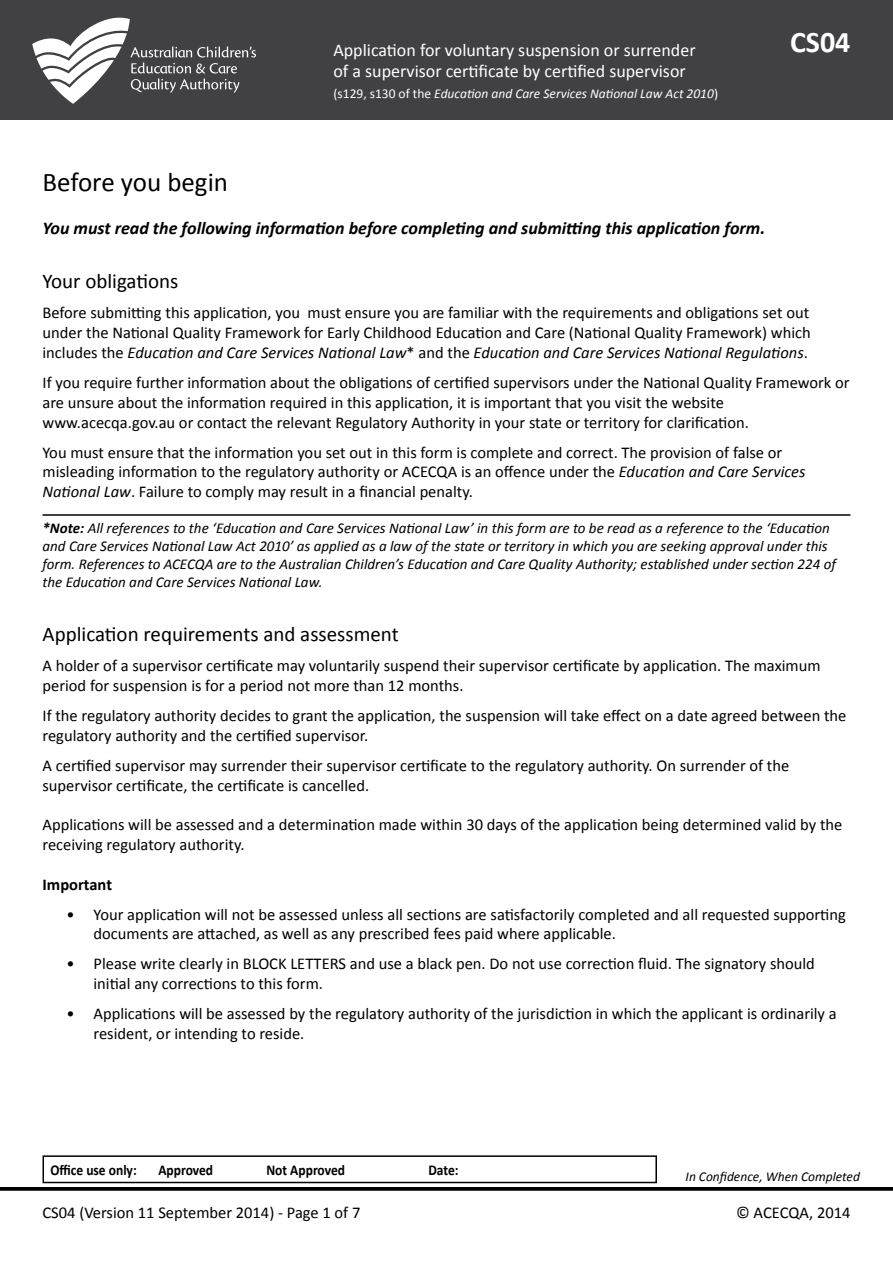
<style>
.page{position:relative;width:893px;height:1263px;background:#fff}
.page>*{position:absolute;margin:0;border:0;box-sizing:border-box;transform-origin:0 0}
.t1{font:700 30px "Calibri";color:#fff}
.t2{font:27px "Calibri";color:#000}
.t3{font:21px "Calibri";color:#000}
.t4{font:18px "Calibri";color:#fff}
.t5{font:italic 700 18px "Calibri";color:#000}
.t6{font:16.5px/19.8px "Calibri";color:#000}
.t7{font:700 16.5px "Calibri";color:#000}
.t8{font:italic 15px/18px "Calibri";color:#000}
.t9{font:700 15px "Calibri";color:#000;scale:.9 1}
.t10{font:italic 13.5px "Calibri";color:#fff}
.t11{font:italic 13.5px "Calibri";color:#000}
.s1{font-style:normal}
.s2{font-style:italic}
.s3{font-weight:700}
</style>
<div class="page">
<svg style="left:0;top:1187px;width:893px;height:4px;background:#0e0e0e"></svg>
<div style="left:0;top:0;width:893px;height:119px;background:#414042"></div>
<svg style="left:32px;top:17px;width:224px;height:87px"></svg>
<hr style="left:43px;top:514px;width:807px;height:2px;background:#000">
<div style="left:43px;top:1155px;width:614px;height:28px;border:2px solid #000"></div>
<p class="t4" style="left:333px;top:39px;width:364px">Application for voluntary suspension or surrender</p>
<h1 class="t1" style="left:790px;top:23px;width:62px">CS04</h1>
<p class="t4" style="left:333px;top:60px;width:354px">of a supervisor certificate by certified supervisor</p>
<p class="t10" style="left:333px;top:84px;width:386px"><span class="s1">(s129, s130 of the</span> Education and Care Services National Law Act 2010<span class="s1">)</span></p>
<h2 class="t2" style="left:43px;top:165px;width:187px">Before you begin</h2>
<p class="t5" style="left:43px;top:217px;width:724px">You must read the following information before completing and submitting this application form.</p>
<p class="t3" style="left:43px;top:268px;width:137px">Your obligations</p>
<p class="t6" style="left:43px;top:303px;width:770px;text-align:justify">Before submitting this application, you must ensure you are familiar with the requirements and obligations set out under the National Quality Framework for Early Childhood Education and Care (National Quality Framework) which includes the <span class="s2">Education and Care Services National Law</span>* and the <span class="s2">Education and Care Services National Regulations</span>.</p>
<p class="t6" style="left:43px;top:373px;width:809px">If you require further information about the obligations of certified supervisors under the National Quality Framework or are unsure about the information required in this application, it is important that you visit the website www.acecqa.gov.au or contact the relevant Regulatory Authority in your state or territory for clarification.</p>
<p class="t6" style="left:43px;top:442px;width:765px">You must ensure that the information you set out in this form is complete and correct. The provision of false or misleading information to the regulatory authority or ACECQA is an offence under the <span class="s2">Education and Care Services<br>National Law</span>. Failure to comply may result in a financial penalty.</p>
<p class="t8" style="left:43px;top:519px;width:795px"><span class="s3">*Note:</span> All references to the ‘Education and Care Services National Law’ in this form are to be read as a reference to the ‘Education and Care Services National Law Act 2010’ as applied as a law of the state or territory in which you are seeking approval under this form. References to ACECQA are to the Australian Children’s Education and Care Quality Authority; established under section 224 of the Education and Care Services National Law.</p>
<p class="t3" style="left:43px;top:621px;width:358px">Application requirements and assessment</p>
<p class="t6" style="left:43px;top:656px;width:780px">A holder of a supervisor certificate may voluntarily suspend their supervisor certificate by application. The maximum period for suspension is for a period not more than 12 months.</p>
<p class="t6" style="left:43px;top:706px;width:805px">If the regulatory authority decides to grant the application, the suspension will take effect on a date agreed between the regulatory authority and the certified supervisor.</p>
<p class="t6" style="left:43px;top:755px;width:748px">A certified supervisor may surrender their supervisor certificate to the regulatory authority. On surrender of the supervisor certificate, the certificate is cancelled.</p>
<p class="t6" style="left:43px;top:815px;width:801px">Applications will be assessed and a determination made within 30 days of the application being determined valid by the receiving regulatory authority.</p>
<p class="t7" style="left:43px;top:874px;width:71px">Important</p>
<p class="t6" style="left:94px;top:904px;width:754px;text-indent:-27px">• Your application will not be assessed unless all sections are satisfactorily completed and all requested supporting documents are attached, as well as any prescribed fees paid where applicable.</p>
<p class="t6" style="left:94px;top:954px;width:723px;text-indent:-27px">• Please write clearly in BLOCK LETTERS and use a black pen. Do not use correction fluid. The signatory should initial any corrections to this form.</p>
<p class="t6" style="left:94px;top:1004px;width:745px;text-indent:-27px">• Applications will be assessed by the regulatory authority of the jurisdiction in which the applicant is ordinarily a resident, or intending to reside.</p>
<p class="t9" style="left:50px;top:1160px;width:97px">Office use only:</p>
<p class="t9" style="left:158px;top:1160px;width:62px">Approved</p>
<p class="t9" style="left:266px;top:1160px;width:89px">Not Approved</p>
<p class="t9" style="left:428px;top:1160px;width:35px">Date:</p>
<p class="t11" style="left:686px;top:1167px;width:176px">In Confidence, When Completed</p>
<p class="t6" style="left:43px;top:1202px;width:319px">CS04 (Version 11 September 2014) - Page 1 of 7</p>
<p class="t6" style="left:736px;top:1202px;width:116px">© ACECQA, 2014</p>
</div>
